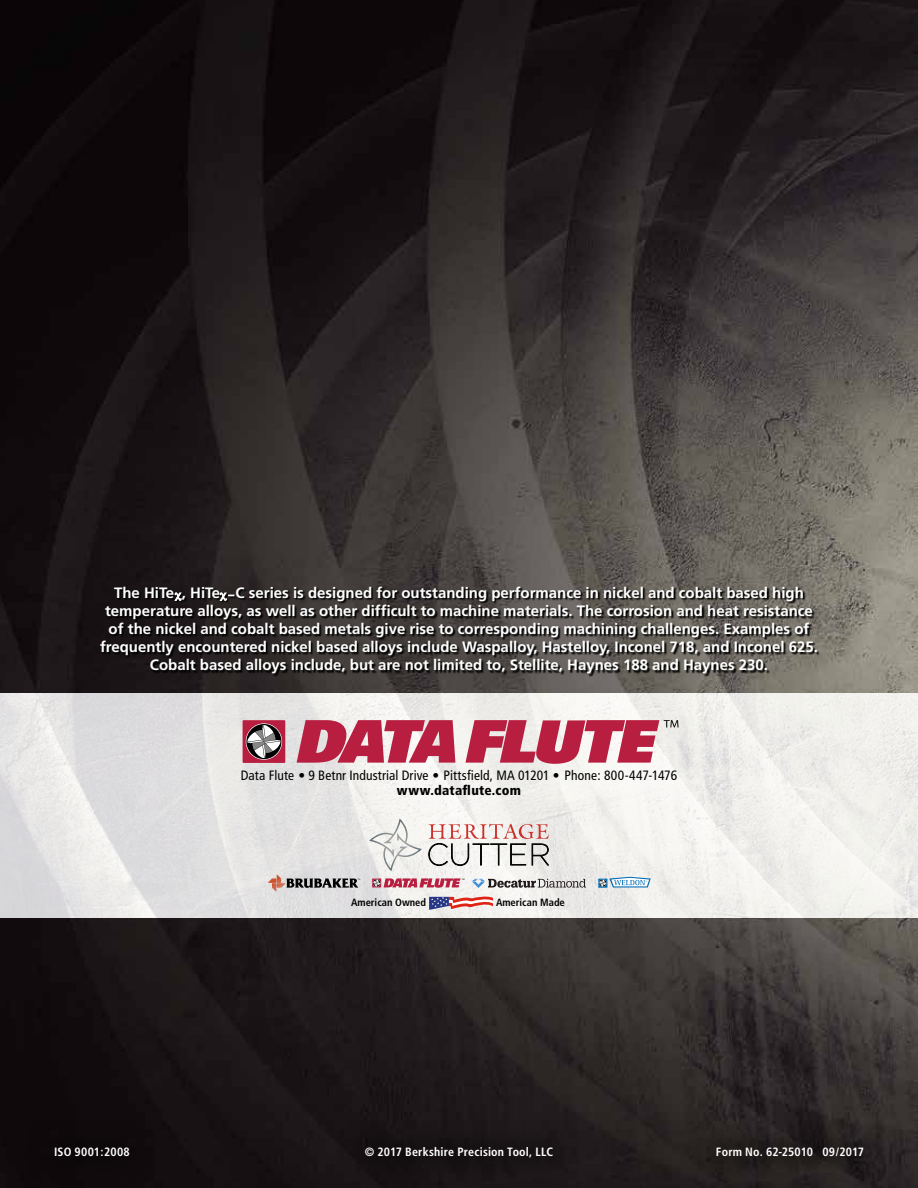
<style>
.page{position:relative;width:918px;height:1188px;background:#fff}
.page>*{position:absolute;margin:0;border:0;box-sizing:border-box;transform-origin:0 0}
.t1{font:700 15px/18px "Frutiger";color:#fff;text-align:center}
.t2{font:condensed 13.5px/15px "Frutiger";letter-spacing:.01em;color:#000;text-align:center}
.t3{font:700 condensed 12px "Frutiger";letter-spacing:.015em;color:#fff}
.t4{font:700 condensed 10.5px "Frutiger";color:#000}
.s1{font-stretch:normal}
.s2{font-weight:900}
</style>
<div class="page">
<img style="left:0;top:0;width:918px;height:1188px">
<img style="left:0;top:693px;width:918px;height:225px">
<div style="left:25px;top:1117px;width:868px;height:70px;background:#000;opacity:.4"></div>
<svg style="left:101px;top:587px;width:719px;height:90px"></svg>
<svg style="left:243px;top:720px;width:42px;height:43px"></svg>
<svg style="left:297px;top:720px;width:158px;height:43px"></svg>
<svg style="left:465px;top:720px;width:214px;height:44px"></svg>
<svg style="left:429px;top:896px;width:64px;height:14px"></svg>
<svg style="left:428px;top:824px;width:121px;height:42px"></svg>
<svg style="left:369px;top:819px;width:53px;height:52px"></svg>
<svg style="left:472px;top:879px;width:114px;height:9px"></svg>
<svg style="left:372px;top:878px;width:93px;height:10px"></svg>
<svg style="left:598px;top:877px;width:53px;height:10px"></svg>
<svg style="left:268px;top:874px;width:92px;height:18px"></svg>
<svg style="left:174px;top:592px;width:8px;height:9px"></svg>
<svg style="left:219px;top:592px;width:15px;height:9px"></svg>
<p class="t1" style="left:100px;top:584px;width:720px">The HiTe , HiTe C series is designed for outstanding performance in nickel and cobalt based high temperature alloys, as well as other difficult to machine materials. The corrosion and heat resistance of the nickel and cobalt based metals give rise to corresponding machining challenges. Examples of frequently encountered nickel based alloys include Waspalloy, Hastelloy, Inconel 718, and Inconel 625.<br>Cobalt based alloys include, but are not limited to, Stellite, Haynes 188 and Haynes 230.</p>
<p class="t2" style="left:241px;top:768px;width:438px">Data Flute <span class="s1">•</span> 9 Betnr Industrial Drive <span class="s1">•</span> Pittsfield, MA 01201 <span class="s1">•</span> Phone: 800-447-1476 <span class="s2">www.dataflute.com</span></p>
<p class="t4" style="left:351px;top:896px;width:77px">American Owned</p>
<p class="t4" style="left:496px;top:896px;width:70px">American Made</p>
<p class="t3" style="left:54px;top:1145px;width:77px">ISO 9001:2008</p>
<p class="t3" style="left:365px;top:1145px;width:190px">© 2017 Berkshire Precision Tool, LLC</p>
<p class="t3" style="left:716px;top:1145px;width:150px">Form No. 62-25010 09/2017</p>
</div>
